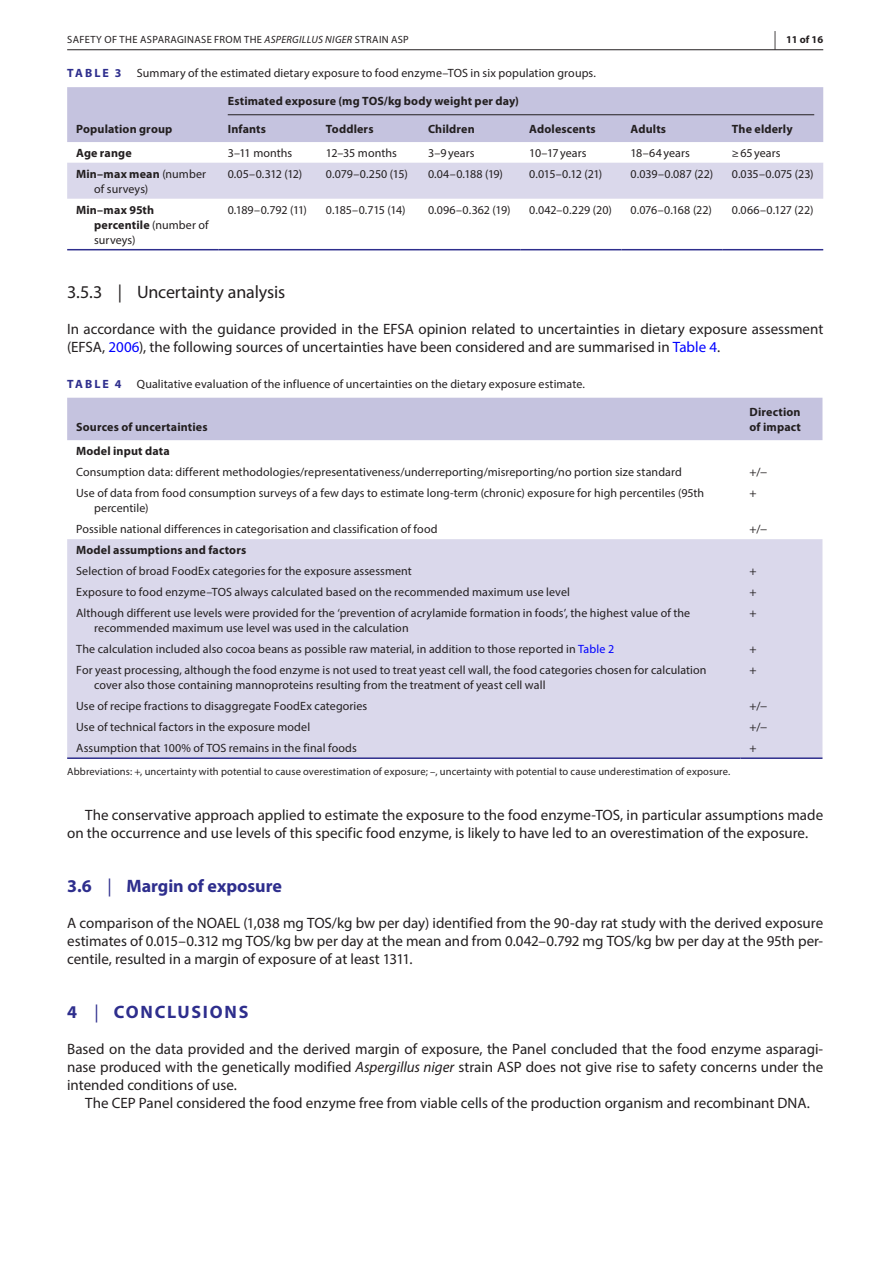
<style>
.page{position:relative;width:893px;height:1263px;background:#fff}
.page>*{position:absolute;margin:0;border:0;box-sizing:border-box;transform-origin:0 0}
.t1{font:18px "Myriad Pro";letter-spacing:-.01em;color:#231f20}
.t2{font:700 18px "Myriad Pro";color:#2e2e8d}
.t3{font:700 18px "Myriad Pro";letter-spacing:.095em;color:#2e2e8d}
.t4{font:15px/18px "Myriad Pro";color:#231f20}
.t5{font:12px/15px "Myriad Pro";letter-spacing:.005em;color:#231f20}
.t6{font:700 12px/15px "Myriad Pro";letter-spacing:.015em;color:#231f20}
.t7{font:700 12px "Myriad Pro";letter-spacing:.165em;color:#2e2e8d}
.t8{font:10.5px "Myriad Pro";letter-spacing:.015em;color:#231f20}
.t9{font:10.5px "Myriad Pro";letter-spacing:.035em;color:#231f20}
.t10{font:700 10.5px "Myriad Pro";color:#231f20}
.s1{font-style:italic}
.s2{font-size:18.6px}
.s3{font-weight:700}
.s4{font-weight:400}
.s5{color:#00f}
</style>
<div class="page">
<hr style="left:67px;top:49px;width:756px;height:1px;background:#231f20">
<div style="left:67px;top:398px;width:755px;height:42px;background:#c5c3df"></div>
<div style="left:67px;top:539px;width:755px;height:218px;background:#dad8eb"></div>
<hr style="left:67px;top:757px;width:673px;height:2px;background:#2e2e8d">
<hr style="left:740px;top:757px;width:82px;height:2px;background:#2e2e8d">
<div style="left:67px;top:87px;width:756px;height:55px;background:#c5c3df"></div>
<div style="left:67px;top:163px;width:756px;height:36px;background:#dad8eb"></div>
<hr style="left:67px;top:249px;width:152px;height:1px;background:#2e2e8d">
<hr style="left:219px;top:249px;width:98px;height:1px;background:#2e2e8d">
<hr style="left:317px;top:249px;width:102px;height:1px;background:#2e2e8d">
<hr style="left:419px;top:249px;width:101px;height:1px;background:#2e2e8d">
<hr style="left:520px;top:249px;width:101px;height:1px;background:#2e2e8d">
<hr style="left:621px;top:249px;width:102px;height:1px;background:#2e2e8d">
<hr style="left:723px;top:249px;width:100px;height:1px;background:#2e2e8d">
<hr style="left:228px;top:114px;width:586px;height:1px;background:#231f20">
<p class="t9" style="left:67px;top:33px;width:343px">SAFETY OF THE ASPARAGINASE FROM THE <span class="s1">ASPERGILLUS NIGER</span> STRAIN ASP</p>
<p class="t10" style="left:774px;top:32px;width:51px"><span class="s2">|</span> 11 of 16</p>
<p class="t7" style="left:67px;top:66px;width:56px">TABLE 3</p>
<p class="t5" style="left:137px;top:66px;width:461px">Summary of the estimated dietary exposure to food enzyme–TOS in six population groups.</p>
<p class="t6" style="left:76px;top:121px;width:98px">Population group</p>
<p class="t6" style="left:228px;top:93px;width:293px">Estimated exposure (mg TOS/kg body weight per day)</p>
<p class="t6" style="left:228px;top:121px;width:40px">Infants</p>
<p class="t6" style="left:326px;top:121px;width:49px">Toddlers</p>
<p class="t6" style="left:428px;top:121px;width:48px">Children</p>
<p class="t6" style="left:529px;top:121px;width:68px">Adolescents</p>
<p class="t6" style="left:630px;top:121px;width:37px">Adults</p>
<p class="t6" style="left:732px;top:121px;width:62px">The elderly</p>
<p class="t6" style="left:76px;top:145px;width:57px">Age range</p>
<p class="t5" style="left:228px;top:145px;width:66px">3–11 months</p>
<p class="t5" style="left:326px;top:145px;width:72px">12–35 months</p>
<p class="t5" style="left:428px;top:145px;width:48px">3–9years</p>
<p class="t5" style="left:529px;top:145px;width:59px">10–17years</p>
<p class="t5" style="left:630px;top:145px;width:61px">18–64years</p>
<p class="t5" style="left:732px;top:145px;width:50px">≥65years</p>
<p class="t5" style="left:94px;top:166px;width:113px;text-indent:-18px"><span class="s3">Min–max mean</span> (number of surveys)</p>
<p class="t5" style="left:228px;top:166px;width:76px">0.05–0.312 (12)</p>
<p class="t5" style="left:326px;top:166px;width:83px">0.079–0.250 (15)</p>
<p class="t5" style="left:428px;top:166px;width:77px">0.04–0.188 (19)</p>
<p class="t5" style="left:529px;top:166px;width:74px">0.015–0.12 (21)</p>
<p class="t5" style="left:630px;top:166px;width:84px">0.039–0.087 (22)</p>
<p class="t5" style="left:732px;top:166px;width:83px">0.035–0.075 (23)</p>
<p class="t6" style="left:94px;top:202px;width:116px;text-indent:-18px">Min–max 95th percentile <span class="s4">(number of surveys)</span></p>
<p class="t5" style="left:228px;top:202px;width:81px">0.189–0.792 (11)</p>
<p class="t5" style="left:326px;top:202px;width:81px">0.185–0.715 (14)</p>
<p class="t5" style="left:428px;top:202px;width:84px">0.096–0.362 (19)</p>
<p class="t5" style="left:529px;top:202px;width:84px">0.042–0.229 (20)</p>
<p class="t5" style="left:631px;top:202px;width:83px">0.076–0.168 (22)</p>
<p class="t5" style="left:732px;top:202px;width:83px">0.066–0.127 (22)</p>
<h1 class="t1" style="left:67px;top:281px;width:219px">3.5.3 | Uncertainty analysis</h1>
<p class="t4" style="left:67px;top:320px;width:758px">In accordance with the guidance provided in the EFSA opinion related to uncertainties in dietary exposure assessment (EFSA, <span class="s5">2006</span>), the following sources of uncertainties have been considered and are summarised in <span class="s5">Table 4</span>.</p>
<p class="t7" style="left:67px;top:376px;width:56px">TABLE 4</p>
<p class="t5" style="left:137px;top:376px;width:449px">Qualitative evaluation of the influence of uncertainties on the dietary exposure estimate.</p>
<p class="t6" style="left:76px;top:419px;width:133px">Sources of uncertainties</p>
<p class="t6" style="left:749px;top:404px;width:53px">Direction of impact</p>
<p class="t6" style="left:76px;top:443px;width:95px">Model input data</p>
<p class="t5" style="left:76px;top:464px;width:607px">Consumption data: different methodologies/representativeness/underreporting/misreporting/no portion size standard</p>
<p class="t5" style="left:749px;top:464px;width:19px">+/−</p>
<p class="t5" style="left:94px;top:485px;width:611px;text-indent:-18px">Use of data from food consumption surveys of a few days to estimate long-term (chronic) exposure for high percentiles (95th percentile)</p>
<p class="t5" style="left:749px;top:485px;width:9px">+</p>
<p class="t5" style="left:76px;top:521px;width:363px">Possible national differences in categorisation and classification of food</p>
<p class="t5" style="left:749px;top:521px;width:19px">+/−</p>
<p class="t6" style="left:76px;top:542px;width:172px">Model assumptions and factors</p>
<p class="t5" style="left:76px;top:563px;width:337px">Selection of broad FoodEx categories for the exposure assessment</p>
<p class="t5" style="left:749px;top:563px;width:9px">+</p>
<p class="t5" style="left:76px;top:584px;width:495px">Exposure to food enzyme–TOS always calculated based on the recommended maximum use level</p>
<p class="t5" style="left:749px;top:584px;width:9px">+</p>
<p class="t5" style="left:94px;top:605px;width:598px;text-indent:-18px">Although different use levels were provided for the ‘prevention of acrylamide formation in foods’, the highest value of the recommended maximum use level was used in the calculation</p>
<p class="t5" style="left:749px;top:605px;width:9px">+</p>
<p class="t5" style="left:76px;top:641px;width:539px">The calculation included also cocoa beans as possible raw material, in addition to those reported in <span class="s5">Table 2</span></p>
<p class="t5" style="left:749px;top:641px;width:9px">+</p>
<p class="t5" style="left:94px;top:662px;width:614px;text-indent:-18px">For yeast processing, although the food enzyme is not used to treat yeast cell wall, the food categories chosen for calculation cover also those containing mannoproteins resulting from the treatment of yeast cell wall</p>
<p class="t5" style="left:749px;top:662px;width:9px">+</p>
<p class="t5" style="left:76px;top:698px;width:293px">Use of recipe fractions to disaggregate FoodEx categories</p>
<p class="t5" style="left:749px;top:698px;width:19px">+/−</p>
<p class="t5" style="left:76px;top:719px;width:235px">Use of technical factors in the exposure model</p>
<p class="t5" style="left:749px;top:719px;width:19px">+/−</p>
<p class="t5" style="left:76px;top:740px;width:282px">Assumption that 100% of TOS remains in the final foods</p>
<p class="t5" style="left:749px;top:740px;width:9px">+</p>
<p class="t8" style="left:67px;top:765px;width:665px">Abbreviations: +, uncertainty with potential to cause overestimation of exposure; –, uncertainty with potential to cause underestimation of exposure.</p>
<p class="t4" style="left:67px;top:806px;width:757px;text-indent:18px">The conservative approach applied to estimate the exposure to the food enzyme-TOS, in particular assumptions made on the occurrence and use levels of this specific food enzyme, is likely to have led to an overestimation of the exposure.</p>
<h1 class="t2" style="left:67px;top:874px;width:216px">3.6 <span class="s4">|</span> Margin of exposure</h1>
<p class="t4" style="left:67px;top:914px;width:758px;text-align:justify">A comparison of the NOAEL (1,038 mg TOS/kg bw per day) identified from the 90-day rat study with the derived exposure estimates of 0.015–0.312 mg TOS/kg bw per day at the mean and from 0.042–0.792 mg TOS/kg bw per day at the 95th per&shy;centile, resulted in a margin of exposure of at least 1311.</p>
<h1 class="t3" style="left:67px;top:1000px;width:183px">4 <span class="s4">|</span> CONCLUSIONS</h1>
<p class="t4" style="left:67px;top:1040px;width:758px;text-align:justify">Based on the data provided and the derived margin of exposure, the Panel concluded that the food enzyme asparagi&shy;nase produced with the genetically modified <span class="s1">Aspergillus niger</span> strain ASP does not give rise to safety concerns under the intended conditions of use.</p>
<p class="t4" style="left:85px;top:1094px;width:726px">The CEP Panel considered the food enzyme free from viable cells of the production organism and recombinant DNA.</p>
</div>
